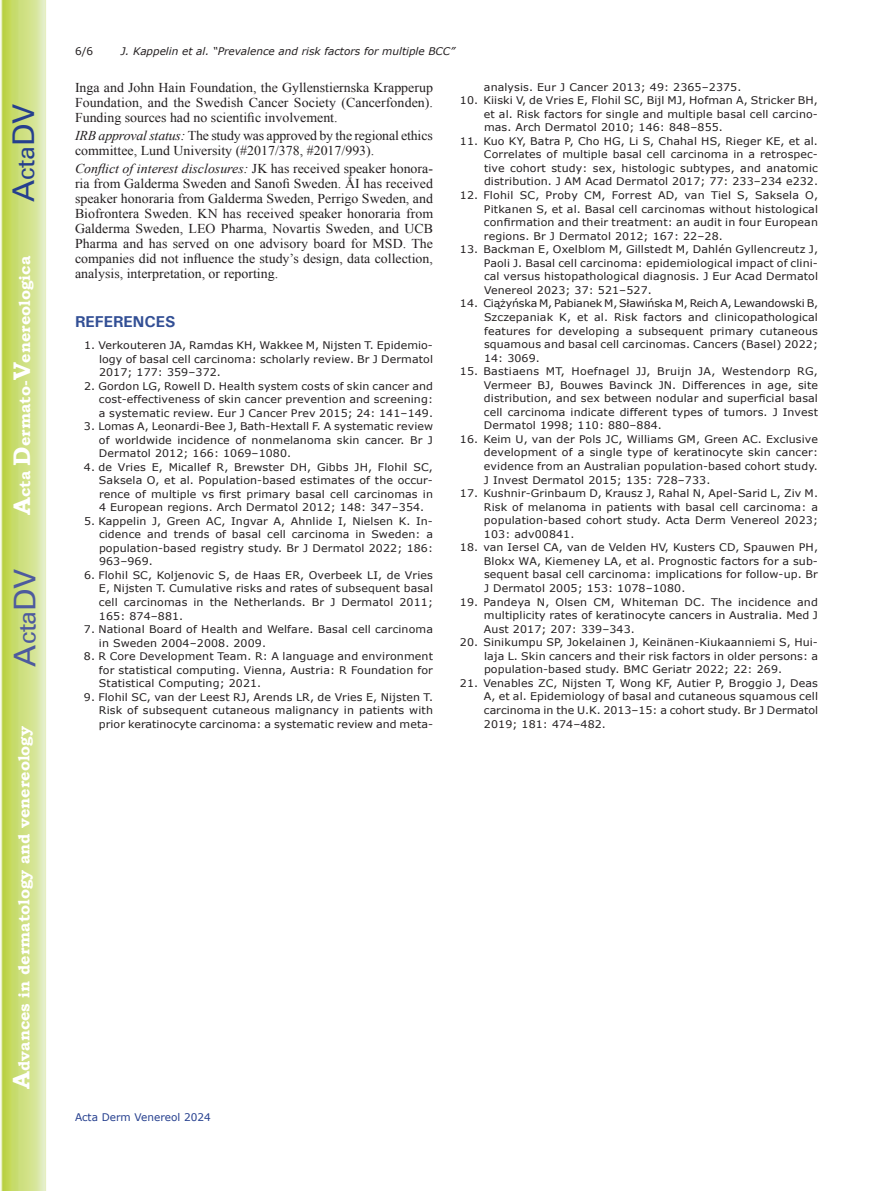
<style>
.page{position:relative;width:893px;height:1191px;background:#fff}
.page>*{position:absolute;margin:0;border:0;box-sizing:border-box;transform-origin:0 0}
.t1{font:30px "Univers";color:#4d5a9e}
.t2{font:30px "Univers";color:#253f8e}
.t3{font:700 15.75px "Bookman Old Style";color:#fff}
.t4{font:700 15.75px "Univers";color:#324f95}
.t5{font:13.5px/15px "Times New Roman";color:#231f20;text-align:justify}
.t6{font:10.5px/13.5px "Verdana";letter-spacing:.01em;color:#231f20;text-align:justify;scale:1.05 1}
.t7{font:italic 10.5px "Verdana";color:#231f20}
.t8{font:10.5px "Verdana";color:#253f8e}
.t9{font:10.5px "Verdana";letter-spacing:.01em;color:#231f20}
.s1{font-size:24px}
.s2{font-style:italic}
</style>
<div class="page">
<svg style="left:1px;top:0;width:45px;height:1191px;background:#cfe084"></svg>
<h1 class="t2" style="left:6px;top:202px;width:100px;rotate:-90deg">A<span class="s1">cta</span>DV</h1>
<h2 class="t3" style="left:15px;top:515px;width:260px;rotate:-90deg"><span class="s1">A</span>cta <span class="s1">D</span>ermato-<span class="s1">V</span>enereologica</h2>
<h1 class="t1" style="left:7px;top:666px;width:100px;rotate:-90deg">A<span class="s1">cta</span>DV</h1>
<h2 class="t3" style="left:15px;top:1088px;width:364px;rotate:-90deg"><span class="s1">A</span>dvances in dermatology and venereology</h2>
<p class="t9" style="left:75px;top:44px;width:20px">6/6</p>
<p class="t7" style="left:121px;top:44px;width:336px">J. Kappelin et al. “Prevalence and risk factors for multiple BCC”</p>
<p class="t5" style="left:75px;top:80px;width:360px">Inga and John Hain Foundation, the Gyllenstiernska Krapperup Foundation, and the Swedish Cancer Society (Cancerfonden).<br>Funding sources had no scientific involvement.</p>
<p class="t5" style="left:75px;top:128px;width:359px"><span class="s2">IRB approval status:</span> The study was approved by the regional ethics committee, Lund University (#2017/378, #2017/993).</p>
<p class="t5" style="left:75px;top:161px;width:360px"><span class="s2">Conflict of interest disclosures:</span> JK has received speaker honora&shy;ria from Galderma Sweden and Sanofi Sweden. ÅI has received speaker honoraria from Galderma Sweden, Perrigo Sweden, and Biofrontera Sweden. KN has received speaker honoraria from Galderma Sweden, LEO Pharma, Novartis Sweden, and UCB Pharma and has served on one advisory board for MSD. The companies did not influence the study’s design, data collection, analysis, interpretation, or reporting.</p>
<h2 class="t4" style="left:75px;top:311px;width:102px">REFERENCES</h2>
<p class="t6" style="left:99px;top:339px;width:320px;text-indent:-15px">1. Verkouteren JA, Ramdas KH, Wakkee M, Nijsten T. Epidemio&shy;logy of basal cell carcinoma: scholarly review. Br J Dermatol 2017; 177: 359–372.</p>
<p class="t6" style="left:99px;top:379px;width:320px;text-indent:-15px">2. Gordon LG, Rowell D. Health system costs of skin cancer and cost-effectiveness of skin cancer prevention and screening: a systematic review. Eur J Cancer Prev 2015; 24: 141–149.</p>
<p class="t6" style="left:99px;top:420px;width:320px;text-indent:-15px">3. Lomas A, Leonardi-Bee J, Bath-Hextall F. A systematic review of worldwide incidence of nonmelanoma skin cancer. Br J Dermatol 2012; 166: 1069–1080.</p>
<p class="t6" style="left:99px;top:460px;width:320px;text-indent:-15px">4. de Vries E, Micallef R, Brewster DH, Gibbs JH, Flohil SC, Saksela O, et al. Population-based estimates of the occur&shy;rence of multiple vs first primary basal cell carcinomas in 4 European regions. Arch Dermatol 2012; 148: 347–354.</p>
<p class="t6" style="left:99px;top:514px;width:320px;text-indent:-15px">5. Kappelin J, Green AC, Ingvar A, Ahnlide I, Nielsen K. In&shy;cidence and trends of basal cell carcinoma in Sweden: a population-based registry study. Br J Dermatol 2022; 186:<br>963–969.</p>
<p class="t6" style="left:99px;top:568px;width:320px;text-indent:-15px">6. Flohil SC, Koljenovic S, de Haas ER, Overbeek LI, de Vries E, Nijsten T. Cumulative risks and rates of subsequent basal cell carcinomas in the Netherlands. Br J Dermatol 2011; 165: 874–881.</p>
<p class="t6" style="left:99px;top:622px;width:320px;text-indent:-15px">7. National Board of Health and Welfare. Basal cell carcinoma in Sweden 2004–2008. 2009.</p>
<p class="t6" style="left:99px;top:649px;width:320px;text-indent:-15px">8. R Core Development Team. R: A language and environment for statistical computing. Vienna, Austria: R Foundation for Statistical Computing; 2021.</p>
<p class="t6" style="left:99px;top:690px;width:320px;text-indent:-15px">9. Flohil SC, van der Leest RJ, Arends LR, de Vries E, Nijsten T.<br>Risk of subsequent cutaneous malignancy in patients with prior keratinocyte carcinoma: a systematic review and meta-</p>
<p class="t6" style="left:484px;top:80px;width:247px">analysis. Eur J Cancer 2013; 49: 2365–2375.</p>
<p class="t6" style="left:484px;top:94px;width:320px;text-indent:-24px">10. Kiiski V, de Vries E, Flohil SC, Bijl MJ, Hofman A, Stricker BH, et al. Risk factors for single and multiple basal cell carcino&shy;mas. Arch Dermatol 2010; 146: 848–855.</p>
<p class="t6" style="left:484px;top:134px;width:320px;text-indent:-24px">11. Kuo KY, Batra P, Cho HG, Li S, Chahal HS, Rieger KE, et al.<br>Correlates of multiple basal cell carcinoma in a retrospec&shy;tive cohort study: sex, histologic subtypes, and anatomic distribution. J AM Acad Dermatol 2017; 77: 233–234 e232.</p>
<p class="t6" style="left:484px;top:188px;width:320px;text-indent:-24px">12. Flohil SC, Proby CM, Forrest AD, van Tiel S, Saksela O, Pitkanen S, et al. Basal cell carcinomas without histological confirmation and their treatment: an audit in four European regions. Br J Dermatol 2012; 167: 22–28.</p>
<p class="t6" style="left:484px;top:243px;width:320px;text-indent:-24px">13. Backman E, Oxelblom M, Gillstedt M, Dahlén Gyllencreutz J, Paoli J. Basal cell carcinoma: epidemiological impact of clini&shy;cal versus histopathological diagnosis. J Eur Acad Dermatol Venereol 2023; 37: 521–527.</p>
<p class="t6" style="left:484px;top:297px;width:320px;text-indent:-24px">14. Ciążyńska M, Pabianek M, Sławińska M, Reich A, Lewandowski B, Szczepaniak K, et al. Risk factors and clinicopathological features for developing a subsequent primary cutaneous squamous and basal cell carcinomas. Cancers (Basel) 2022; 14: 3069.</p>
<p class="t6" style="left:484px;top:365px;width:320px;text-indent:-24px">15. Bastiaens MT, Hoefnagel JJ, Bruijn JA, Westendorp RG, Vermeer BJ, Bouwes Bavinck JN. Differences in age, site distribution, and sex between nodular and superficial basal cell carcinoma indicate different types of tumors. J Invest Dermatol 1998; 110: 880–884.</p>
<p class="t6" style="left:484px;top:432px;width:320px;text-indent:-24px">16. Keim U, van der Pols JC, Williams GM, Green AC. Exclusive development of a single type of keratinocyte skin cancer: evidence from an Australian population-based cohort study.<br>J Invest Dermatol 2015; 135: 728–733.</p>
<p class="t6" style="left:484px;top:487px;width:320px;text-indent:-24px">17. Kushnir-Grinbaum D, Krausz J, Rahal N, Apel-Sarid L, Ziv M.<br>Risk of melanoma in patients with basal cell carcinoma: a population-based cohort study. Acta Derm Venereol 2023; 103: adv00841.</p>
<p class="t6" style="left:484px;top:541px;width:320px;text-indent:-24px">18. van Iersel CA, van de Velden HV, Kusters CD, Spauwen PH, Blokx WA, Kiemeney LA, et al. Prognostic factors for a sub&shy;sequent basal cell carcinoma: implications for follow-up. Br J Dermatol 2005; 153: 1078–1080.</p>
<p class="t6" style="left:484px;top:595px;width:320px;text-indent:-24px">19. Pandeya N, Olsen CM, Whiteman DC. The incidence and multiplicity rates of keratinocyte cancers in Australia. Med J Aust 2017; 207: 339–343.</p>
<p class="t6" style="left:484px;top:636px;width:320px;text-indent:-24px">20. Sinikumpu SP, Jokelainen J, Keinänen-Kiukaanniemi S, Hui&shy;laja L. Skin cancers and their risk factors in older persons: a population-based study. BMC Geriatr 2022; 22: 269.</p>
<p class="t6" style="left:484px;top:676px;width:320px;text-indent:-24px">21. Venables ZC, Nijsten T, Wong KF, Autier P, Broggio J, Deas A, et al. Epidemiology of basal and cutaneous squamous cell carcinoma in the U.K. 2013–15: a cohort study. Br J Dermatol 2019; 181: 474–482.</p>
<p class="t8" style="left:75px;top:1110px;width:137px">Acta Derm Venereol 2024</p>
</div>
